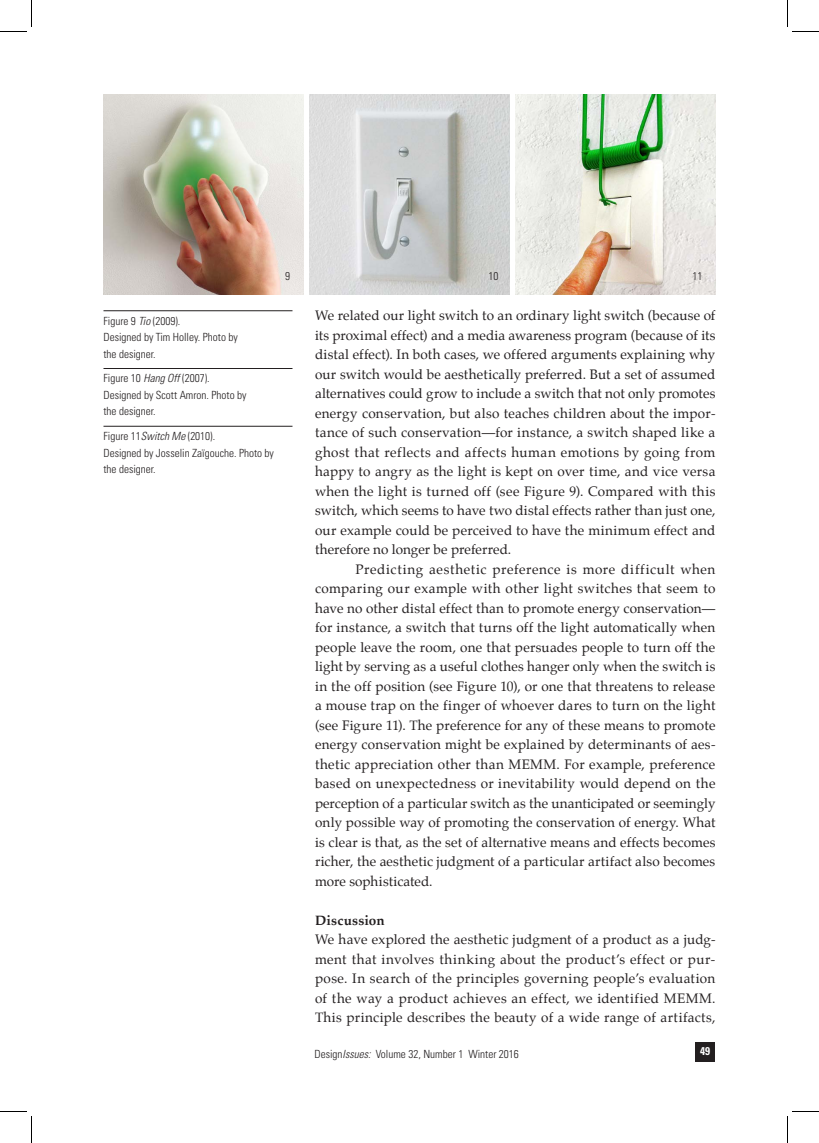
<style>
.page{position:relative;width:819px;height:1143px;background:#fff}
.page>*{position:absolute;margin:0;border:0;box-sizing:border-box;transform-origin:0 0}
.Head1_5Author{font:13.5px/19.5px "Palatino";letter-spacing:.015em;color:#231f20;text-align:justify}
.Head1_5Author-2{font:700 13.5px "Palatino";letter-spacing:.015em;color:#231f20}
.CaptionStart{font:300 condensed 11.25px/16.5px "Univers";color:#231f20}
.t1{font:700 condensed 11.25px "Univers";color:#fff}
.s1{font-style:italic}
</style>
<div class="page">
<div style="left:695px;top:1042px;width:20px;height:20px;background:#231f20"></div>
<img style="left:104px;top:94px;width:199px;height:200px">
<img style="left:310px;top:95px;width:199px;height:199px">
<img style="left:516px;top:94px;width:200px;height:200px">
<hr style="left:104px;top:310px;width:188px;height:1px;background:#231f20">
<hr style="left:104px;top:368px;width:188px;height:1px;background:#231f20">
<hr style="left:104px;top:426px;width:188px;height:1px;background:#231f20">
<svg style="left:0;top:0;width:32px;height:32px"></svg>
<svg style="left:0;top:1111px;width:32px;height:32px"></svg>
<svg style="left:787px;top:0;width:32px;height:32px"></svg>
<svg style="left:787px;top:1111px;width:32px;height:32px"></svg>
<p class="CaptionStart" style="left:104px;top:312px;width:136px">Figure 9 <span class="s1">Tio</span> (2009).<br>Designed by Tim Holley. Photo by the designer.</p>
<p class="CaptionStart" style="left:104px;top:370px;width:145px">Figure 10 <span class="s1">Hang Off</span> (2007).<br>Designed by Scott Amron. Photo by the designer.</p>
<p class="CaptionStart" style="left:104px;top:428px;width:172px">Figure 11<span class="s1">Switch Me</span> (2010).<br>Designed by Josselin Zaïgouche. Photo by the designer.</p>
<p class="CaptionStart" style="left:285px;top:268px;width:6px">9</p>
<p class="CaptionStart" style="left:488px;top:268px;width:11px">10</p>
<p class="CaptionStart" style="left:692px;top:268px;width:11px">11</p>
<p class="Head1_5Author" style="left:315px;top:306px;width:402px">We related our light switch to an ordinary light switch (because of its proximal effect) and a media awareness program (because of its distal effect). In both cases, we offered arguments explaining why our switch would be aesthetically preferred. But a set of assumed alternatives could grow to include a switch that not only promotes energy conservation, but also teaches children about the impor&shy;tance of such conservation—for instance, a switch shaped like a ghost that reflects and affects human emotions by going from happy to angry as the light is kept on over time, and vice versa when the light is turned off (see Figure 9). Compared with this switch, which seems to have two distal effects rather than just one, our example could be perceived to have the minimum effect and therefore no longer be preferred.</p>
<p class="Head1_5Author" style="left:315px;top:559px;width:402px;text-indent:40px">Predicting aesthetic preference is more difficult when comparing our example with other light switches that seem to have no other distal effect than to promote energy conservation— for instance, a switch that turns off the light automatically when people leave the room, one that persuades people to turn off the light by serving as a useful clothes hanger only when the switch is in the off position (see Figure 10), or one that threatens to release a mouse trap on the finger of whoever dares to turn on the light (see Figure 11). The preference for any of these means to promote energy conservation might be explained by determinants of aes&shy;thetic appreciation other than MEMM. For example, preference based on unexpectedness or inevitability would depend on the perception of a particular switch as the unanticipated or seemingly only possible way of promoting the conservation of energy. What is clear is that, as the set of alternative means and effects becomes richer, the aesthetic judgment of a particular artifact also becomes more sophisticated.</p>
<p class="Head1_5Author-2" style="left:315px;top:909px;width:71px">Discussion</p>
<p class="Head1_5Author" style="left:315px;top:930px;width:402px">We have explored the aesthetic judgment of a product as a judg&shy;ment that involves thinking about the product’s effect or pur&shy;pose. In search of the principles governing people’s evaluation of the way a product achieves an effect, we identified MEMM.<br>This principle describes the beauty of a wide range of artifacts,</p>
<p class="CaptionStart" style="left:315px;top:1046px;width:206px">Design<span class="s1">Issues:</span> Volume 32, Number 1 Winter 2016</p>
<p class="t1" style="left:700px;top:1044px;width:11px">49</p>
</div>
